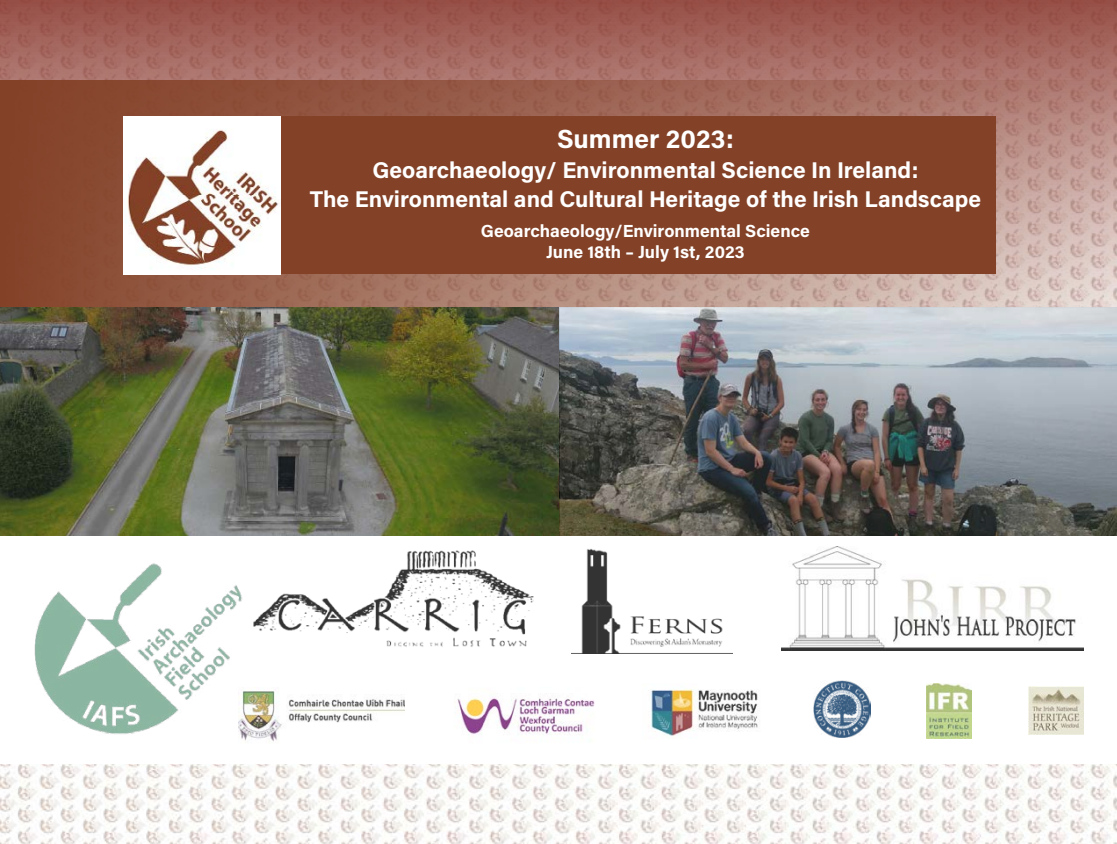
<style>
.page{position:relative;width:1117px;height:844px;background:#fff}
.page>*{position:absolute;margin:0;border:0;box-sizing:border-box;transform-origin:0 0}
.t1{font:700 26.25px "Acumin Pro";color:#fff}
.t2{font:700 22.75px/29.8px "Acumin Pro";color:#fff;text-align:center}
.t3{font:700 17.5px/21px "Acumin Pro";color:#fff;text-align:center}
</style>
<div class="page">
<img style="left:0;top:0;width:1116px;height:843px">
<svg style="left:0;top:81px;width:1116px;height:227px;background:#a57565"></svg>
<div style="left:123px;top:117px;width:872px;height:157px;background:#834127"></div>
<img style="left:123px;top:117px;width:158px;height:157px">
<img style="left:0;top:308px;width:1116px;height:227px">
<div style="left:0;top:535px;width:1116px;height:228px;background:#fff"></div>
<img style="left:250px;top:687px;width:154px;height:55px">
<img style="left:457px;top:697px;width:138px;height:38px">
<img style="left:781px;top:546px;width:302px;height:104px">
<img style="left:651px;top:689px;width:107px;height:49px">
<img style="left:1028px;top:686px;width:55px;height:48px">
<img style="left:34px;top:563px;width:216px;height:178px">
<img style="left:253px;top:550px;width:281px;height:97px">
<img style="left:813px;top:680px;width:57px;height:57px">
<img style="left:926px;top:683px;width:45px;height:55px">
<img style="left:581px;top:548px;width:142px;height:105px">
<p class="t1" style="left:557px;top:120px;width:178px">Summer 2023:</p>
<p class="t2" style="left:309px;top:154px;width:673px">Geoarchaeology/ Environmental Science In Ireland:<br>The Environmental and Cultural Heritage of the Irish Landscape</p>
<p class="t3" style="left:480px;top:220px;width:330px">Geoarchaeology/Environmental Science<br>June 18th – July 1st, 2023</p>
</div>
